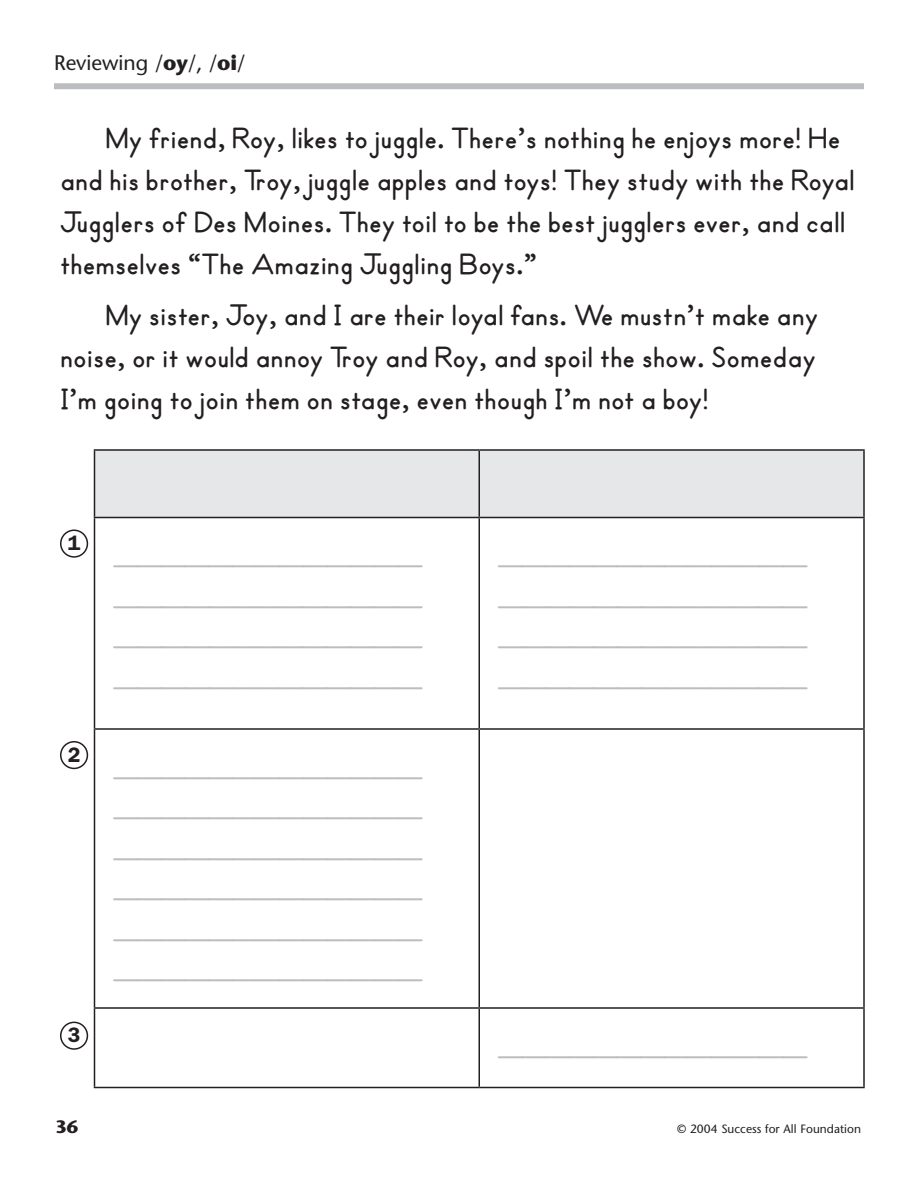
<style>
.page{position:relative;width:918px;height:1188px;background:#fff}
.page>*{position:absolute;margin:0;border:0;box-sizing:border-box;transform-origin:0 0}
.t1{font:40.5px/40.5px "Sad Sam";color:#bcbdc0;text-align:justify}
.t2{font:700 30px/42px "Sad Sam";color:#231f20}
.t3{font:21px "Stone Sans";color:#231f20}
.t4{font:600 21px "Franklin Gothic";color:#231f20}
.t5{font:700 18px "Stone Sans";color:#231f20}
.t6{font:12px "Stone Sans";color:#231f20}
.s1{font-weight:700}
</style>
<div class="page">
<div style="left:95px;top:451px;width:768px;height:66px;background:#e6e7e9"></div>
<hr style="left:94px;top:449px;width:385px;height:2px;background:#231f20">
<hr style="left:94px;top:451px;width:1px;height:66px;background:#231f20">
<hr style="left:479px;top:449px;width:386px;height:2px;background:#231f20">
<hr style="left:478px;top:451px;width:2px;height:66px;background:#231f20">
<hr style="left:863px;top:451px;width:2px;height:66px;background:#231f20">
<hr style="left:94px;top:517px;width:385px;height:1px;background:#231f20">
<hr style="left:94px;top:518px;width:1px;height:210px;background:#231f20">
<hr style="left:479px;top:517px;width:386px;height:1px;background:#231f20">
<hr style="left:478px;top:518px;width:2px;height:210px;background:#231f20">
<hr style="left:863px;top:518px;width:2px;height:210px;background:#231f20">
<hr style="left:94px;top:728px;width:385px;height:2px;background:#231f20">
<hr style="left:94px;top:730px;width:1px;height:277px;background:#231f20">
<hr style="left:479px;top:728px;width:386px;height:2px;background:#231f20">
<hr style="left:478px;top:730px;width:2px;height:277px;background:#231f20">
<hr style="left:863px;top:730px;width:2px;height:277px;background:#231f20">
<hr style="left:94px;top:1007px;width:385px;height:2px;background:#231f20">
<hr style="left:94px;top:1009px;width:1px;height:78px;background:#231f20">
<hr style="left:479px;top:1007px;width:386px;height:2px;background:#231f20">
<hr style="left:478px;top:1009px;width:2px;height:78px;background:#231f20">
<hr style="left:863px;top:1009px;width:2px;height:78px;background:#231f20">
<hr style="left:94px;top:1087px;width:385px;height:1px;background:#231f20">
<hr style="left:479px;top:1087px;width:386px;height:1px;background:#231f20">
<div style="left:60px;top:530px;width:28px;height:28px;border:2px solid #231f20;border-radius:50%"></div>
<div style="left:60px;top:741px;width:28px;height:28px;border:2px solid #231f20;border-radius:50%"></div>
<div style="left:60px;top:1022px;width:28px;height:28px;border:2px solid #231f20;border-radius:50%"></div>
<div style="left:54px;top:83px;width:810px;height:6px;background:#bcbdc0"></div>
<p class="t3" style="left:54px;top:50px;width:193px">Reviewing /<span class="s1">oy</span>/, /<span class="s1">oi</span>/</p>
<p class="t2" style="left:60px;top:118px;width:796px;text-indent:45px">My friend, Roy, likes to juggle. There’s nothing he enjoys more! He and his brother, Troy, juggle apples and toys! They study with the Royal Jugglers of Des Moines. They toil to be the best jugglers ever, and call themselves “The Amazing Juggling Boys.”</p>
<p class="t2" style="left:60px;top:295px;width:760px;text-align:justify;text-indent:45px">My sister, Joy, and I are their loyal fans. We mustn’t make any noise, or it would annoy Troy and Roy, and spoil the show. Someday I’m going to join them on stage, even though I’m not a boy!</p>
<h1 class="t1" style="left:114px;top:527px;width:310px;text-indent:-46px"><sup>1</sup> _____________ _____________ _____________ _____________</h1>
<h1 class="t1" style="left:114px;top:739px;width:310px;text-indent:-46px"><sup>2</sup> _____________ _____________ _____________ _____________ _____________ _____________</h1>
<p class="t4" style="left:68px;top:1023px;width:14px">3</p>
<h1 class="t1" style="left:499px;top:527px;width:310px">_____________ _____________ _____________ _____________</h1>
<h1 class="t1" style="left:499px;top:1018px;width:310px">_____________</h1>
<p class="t5" style="left:56px;top:1115px;width:24px">36</p>
<p class="t6" style="left:677px;top:1121px;width:185px">© 2004 Success for All Foundation</p>
</div>
